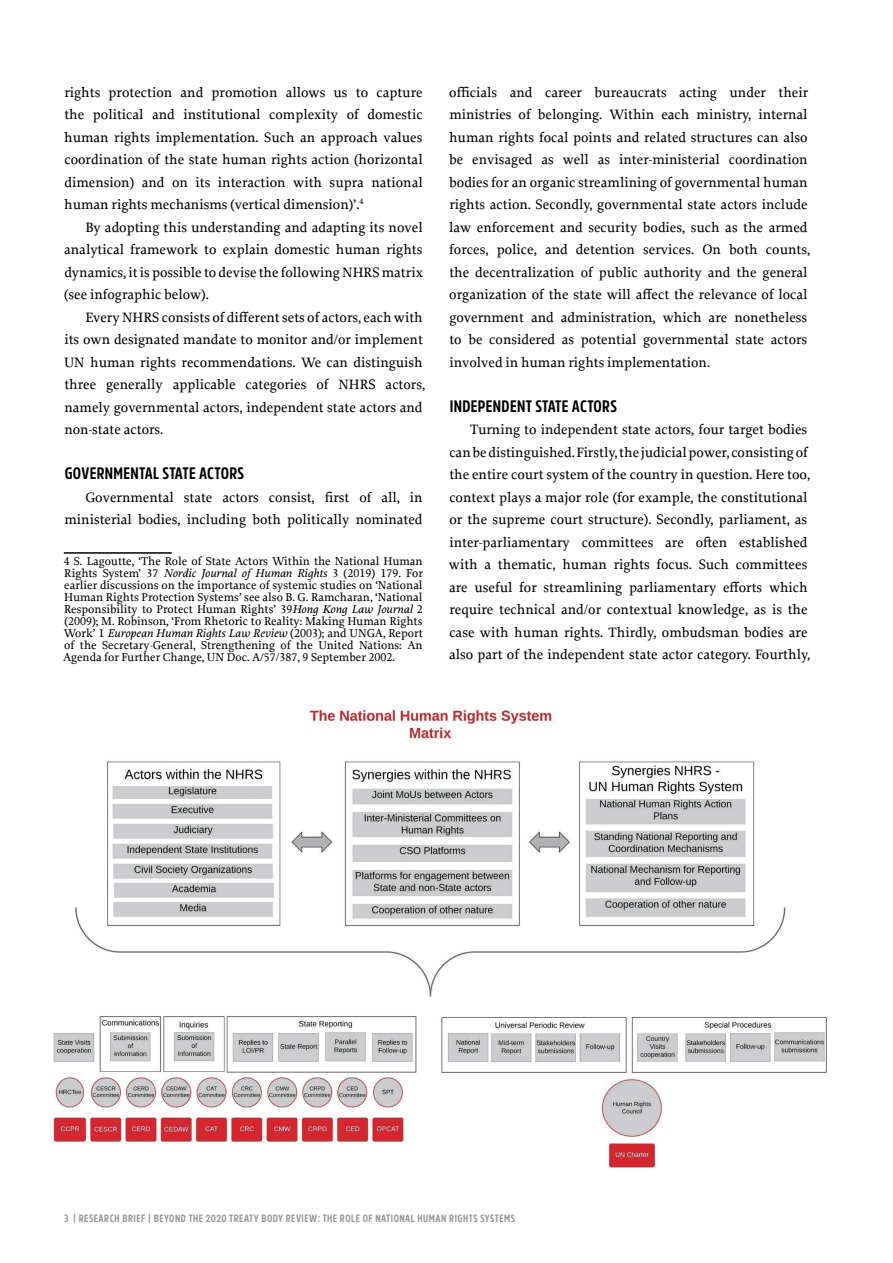
<style>
.page{position:relative;width:893px;height:1263px;background:#fff}
.page>*{position:absolute;margin:0;border:0;box-sizing:border-box;transform-origin:0 0}
.t1{font:700 16.5px "Amsi Pro Cond";letter-spacing:.02em;color:#000}
.t2{font:500 14.25px/22.5px "Proforma";color:#000}
.t3{font:500 12px/12px "Proforma";color:#000;text-align:justify}
.t4{font:700 10.5px "Amsi Pro Cond";letter-spacing:.05em;color:#939598}
.s1{font-style:italic}
</style>
<div class="page">
<hr style="left:64px;top:552px;width:108px;height:2px;background:#000">
<img style="left:53px;top:705px;width:774px;height:464px">
<p class="t2" style="left:64px;top:81px;width:360px;text-align:justify">rights protection and promotion allows us to capture the political and institutional complexity of domestic human rights implementation. Such an approach values coordination of the state human rights action (horizontal dimension) and on its interaction with supra national human rights mechanisms (vertical dimension)’.<sup>4</sup></p>
<p class="t2" style="left:64px;top:216px;width:361px;text-align:justify;text-indent:21px">By adopting this understanding and adapting its novel analytical framework to explain domestic human rights dynamics, it is possible to devise the following NHRS matrix (see infographic below).</p>
<p class="t2" style="left:64px;top:306px;width:363px;text-indent:22px">Every NHRS consists of different sets of actors, each with its own designated mandate to monitor and/or implement UN human rights recommendations. We can distinguish three generally applicable categories of NHRS actors, namely governmental actors, independent state actors and non-state actors.</p>
<p class="t1" style="left:65px;top:462px;width:181px">GOVERNMENTAL STATE ACTORS</p>
<p class="t2" style="left:64px;top:486px;width:360px;text-align:right">Governmental state actors consist, first of all, in ministerial bodies, including both politically nominated</p>
<p class="t3" style="left:63px;top:555px;width:361px">4 S. Lagoutte, ‘The Role of State Actors Within the National Human Rights System’ 37 <span class="s1">Nordic Journal of Human Rights</span> 3 (2019) 179. For earlier discussions on the importance of systemic studies on ‘National Human Rights Protection Systems’ see also B. G. Ramcharan, ‘National Responsibility to Protect Human Rights’ 39<span class="s1">Hong Kong Law Journal</span> 2 (2009); M. Robinson, ‘From Rhetoric to Reality: Making Human Rights Work’ 1 <span class="s1">European Human Rights Law Review</span> (2003); and UNGA, Report of the Secretary-General, Strengthening of the United Nations: An Agenda for Further Change, UN Doc. A/57/387, 9 September 2002.</p>
<p class="t2" style="left:449px;top:81px;width:363px">officials and career bureaucrats acting under their ministries of belonging. Within each ministry, internal human rights focal points and related structures can also be envisaged as well as inter-ministerial coordination bodies for an organic streamlining of governmental human rights action. Secondly, governmental state actors include law enforcement and security bodies, such as the armed forces, police, and detention services. On both counts, the decentralization of public authority and the general organization of the state will affect the relevance of local government and administration, which are nonetheless to be considered as potential governmental state actors involved in human rights implementation.</p>
<p class="t1" style="left:450px;top:395px;width:169px">INDEPENDENT STATE ACTORS</p>
<p class="t2" style="left:449px;top:418px;width:363px;text-indent:21px">Turning to independent state actors, four target bodies can be distinguished. Firstly, the judicial power, consisting of the entire court system of the country in question. Here too, context plays a major role (for example, the constitutional or the supreme court structure). Secondly, parliament, as inter-parliamentary committees are often established with a thematic, human rights focus. Such committees are useful for streamlining parliamentary efforts which require technical and/or contextual knowledge, as is the case with human rights. Thirdly, ombudsman bodies are also part of the independent state actor category. Fourthly,</p>
<p class="t4" style="left:64px;top:1211px;width:453px">3 | RESEARCH BRIEF | BEYOND THE 2020 TREATY BODY REVIEW: THE ROLE OF NATIONAL HUMAN RIGHTS SYSTEMS</p>
</div>
